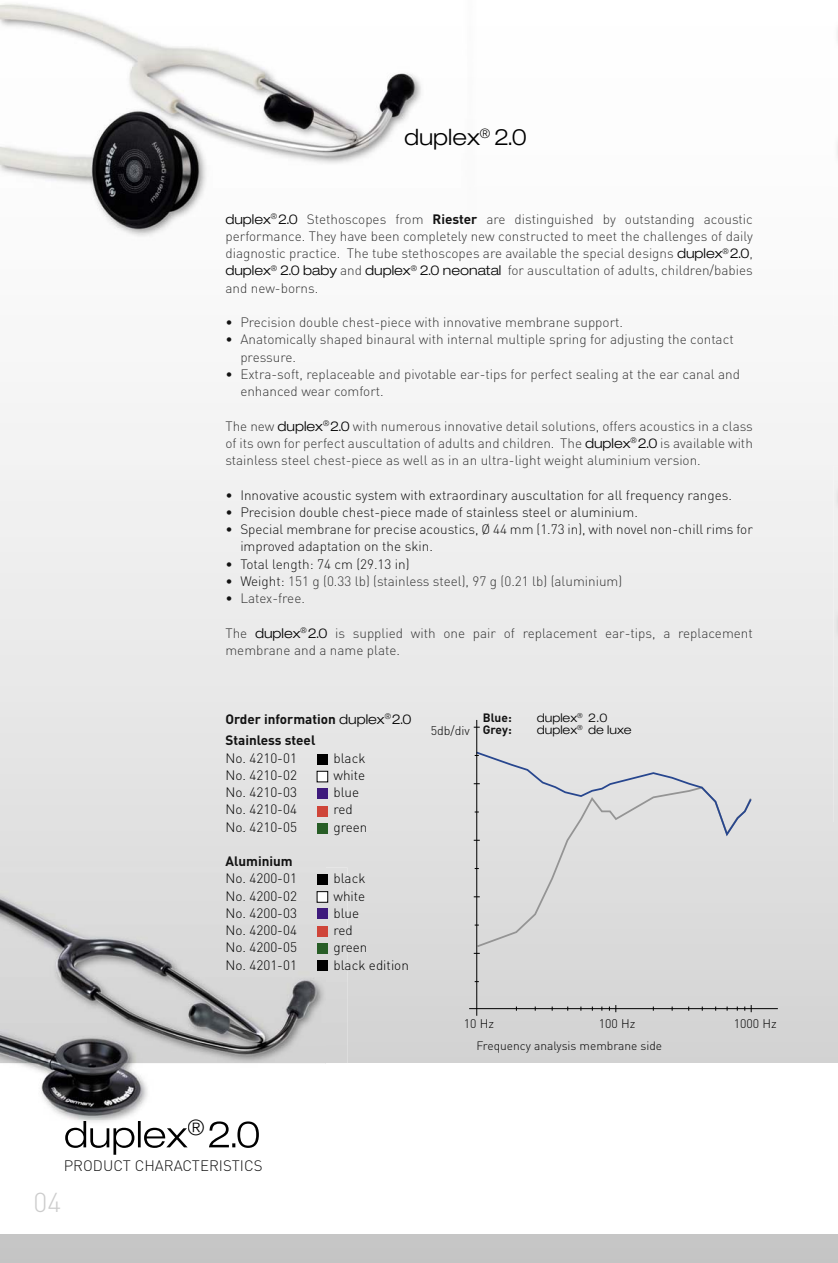
<style>
.page{position:relative;width:838px;height:1263px;background:#fff}
.page>*{position:absolute;margin:0;border:0;box-sizing:border-box;transform-origin:0 0}
.t1{font:300 27px "FFDIN";color:#ccc}
.t2{font:300 expanded 22.5px "Helvetica Neue";color:#000}
.t3{font:300 15px "FFDIN";color:#121212}
.t4{font:300 13.5px/17.2px "FFDIN";color:#363636}
.t5{font:300 13.5px/17.2px "FFDIN";color:#121212}
.t6{font:300 13.5px "FFDIN";color:#000}
.t7{font:700 13.5px/21.5px "FFDIN";color:#121212}
.t8{font:300 12.45px "FFDIN";color:#000}
.t9{font:300 12px "FFDIN";color:#000}
.t10{font:300 expanded 12px "Helvetica Neue";color:#000}
.t11{font:700 12px "FFDIN";color:#121212}
.s1{font-family:"Helvetica Neue";font-stretch:expanded;color:#000}
.s2{font-weight:700;color:#121212}
.s3{color:#121212}
.s4{font-family:"Helvetica Neue";font-weight:300;font-stretch:expanded;color:#000}
</style>
<div class="page">
<img style="left:0;top:403px;width:838px;height:860px">
<div style="left:0;top:1063px;width:838px;height:170px;background:#fff"></div>
<img style="left:0;top:3px;width:421px;height:234px">
<img style="left:837px;top:30px;width:1px;height:128px">
<img style="left:833px;top:466px;width:5px;height:356px">
<div style="left:0;top:867px;width:347px;height:196px;background:#d9d9d9"></div>
<img style="left:65px;top:1125px;width:123px;height:30px">
<img style="left:209px;top:1125px;width:50px;height:23px">
<img style="left:0;top:868px;width:326px;height:253px">
<img style="left:83px;top:1121px;width:58px;height:4px">
<img style="left:211px;top:1121px;width:45px;height:4px">
<div style="left:317px;top:771px;width:11px;height:11px;background:#fff"></div>
<div style="left:317px;top:771px;width:11px;height:11px;border:1px solid #000"></div>
<div style="left:317px;top:788px;width:10px;height:11px;background:#3e1a7c"></div>
<div style="left:317px;top:754px;width:10px;height:10px;background:#000"></div>
<div style="left:317px;top:823px;width:10px;height:11px;background:#275d26"></div>
<div style="left:317px;top:806px;width:10px;height:10px;background:#cf4539"></div>
<div style="left:317px;top:892px;width:11px;height:10px;background:#fff"></div>
<div style="left:317px;top:891px;width:11px;height:11px;border:1px solid #000"></div>
<div style="left:317px;top:908px;width:10px;height:11px;background:#3e1a7c"></div>
<div style="left:317px;top:874px;width:10px;height:11px;background:#000"></div>
<div style="left:317px;top:943px;width:10px;height:10px;background:#275d26"></div>
<div style="left:317px;top:926px;width:10px;height:10px;background:#cf4539"></div>
<div style="left:317px;top:960px;width:10px;height:11px;background:#000"></div>
<div style="left:475px;top:841px;width:278px;height:107px;background:#ddd"></div>
<hr style="left:476px;top:720px;width:1px;height:296px;background:#000">
<hr style="left:469px;top:1008px;width:309px;height:1px;background:#000">
<svg style="left:609px;top:1005px;width:7px;height:7px"></svg>
<svg style="left:744px;top:1005px;width:7px;height:7px"></svg>
<div style="left:474px;top:750px;width:279px;height:91px;background:#e2e2e2"></div>
<h2 class="t2" style="left:404px;top:129px;width:124px">duplex<sup>®</sup> 2.0</h2>
<p class="t4" style="left:225px;top:212px;width:529px;text-align:justify"><span class="s1">duplex</span><sup>®</sup><span class="s1">2.0</span> Stethoscopes from <span class="s2">Riester</span> are distinguished by outstanding acoustic performance. They have been completely new constructed to meet the challenges of daily diagnostic practice. The tube stethoscopes are available the special designs <span class="s1">duplex</span><sup>®</sup><span class="s1">2.0</span>, <span class="s1">duplex</span><sup>®</sup> <span class="s1">2.0 baby</span> and <span class="s1">duplex</span><sup>®</sup> <span class="s1">2.0 neonatal</span> for auscultation of adults, children/babies and new-borns.</p>
<p class="t4" style="left:225px;top:315px;width:399px"><span class="s3">•</span> Precision double chest-piece with innovative membrane support.</p>
<p class="t4" style="left:240px;top:332px;width:495px;text-indent:-15px"><span class="s3">•</span> Anatomically shaped binaural with internal multiple spring for adjusting the contact pressure.</p>
<p class="t4" style="left:240px;top:367px;width:501px;text-indent:-15px"><span class="s3">•</span> Extra-soft, replaceable and pivotable ear-tips for perfect sealing at the ear canal and enhanced wear comfort.</p>
<p class="t4" style="left:225px;top:419px;width:529px;text-align:justify">The new <span class="s1">duplex</span><sup>®</sup><span class="s1">2.0</span> with numerous innovative detail solutions, offers acoustics in a class of its own for perfect auscultation of adults and children. The <span class="s1">duplex</span><sup>®</sup><span class="s1">2.0</span> is available with stainless steel chest-piece as well as in an ultra-light weight aluminium version.</p>
<p class="t5" style="left:225px;top:488px;width:508px">• Innovative acoustic system with extraordinary auscultation for all frequency ranges.</p>
<p class="t5" style="left:225px;top:505px;width:414px">• Precision double chest-piece made of stainless steel or aluminium.</p>
<p class="t5" style="left:240px;top:522px;width:514px;text-indent:-15px">• Special membrane for precise acoustics, Ø 44 mm (1.73 in), with novel non-chill rims for improved adaptation on the skin.</p>
<p class="t5" style="left:225px;top:557px;width:186px">• Total length: 74 cm (29.13 in)</p>
<p class="t4" style="left:225px;top:574px;width:398px"><span class="s3">• Weight:</span> 151 g (0.33 lb) (stainless steel), 97 g (0.21 lb) (aluminium)</p>
<p class="t4" style="left:225px;top:591px;width:81px"><span class="s3">•</span> Latex-free.</p>
<p class="t4" style="left:225px;top:626px;width:529px">The <span class="s1">duplex</span><sup>®</sup><span class="s1">2.0</span> is supplied with one pair of replacement ear-tips, a replacement membrane and a name plate.</p>
<p class="t7" style="left:225px;top:709px;width:187px">Order information <span class="s4">duplex</span><sup>®</sup><span class="s4">2.0<br></span>Stainless steel</p>
<p class="t6" style="left:225px;top:753px;width:73px">No. 4210-01</p>
<p class="t6" style="left:333px;top:753px;width:34px">black</p>
<p class="t6" style="left:225px;top:770px;width:73px">No. 4210-02</p>
<p class="t6" style="left:333px;top:770px;width:33px">white</p>
<p class="t6" style="left:225px;top:787px;width:73px">No. 4210-03</p>
<p class="t6" style="left:333px;top:787px;width:27px">blue</p>
<p class="t6" style="left:225px;top:805px;width:73px">No. 4210-04</p>
<p class="t6" style="left:333px;top:805px;width:21px">red</p>
<p class="t6" style="left:225px;top:822px;width:73px">No. 4210-05</p>
<p class="t6" style="left:333px;top:822px;width:36px">green</p>
<p class="t7" style="left:225px;top:852px;width:69px">Aluminium</p>
<p class="t6" style="left:225px;top:874px;width:73px">No. 4200-01</p>
<p class="t6" style="left:333px;top:874px;width:34px">black</p>
<p class="t6" style="left:225px;top:891px;width:73px">No. 4200-02</p>
<p class="t6" style="left:333px;top:891px;width:33px">white</p>
<p class="t6" style="left:225px;top:908px;width:73px">No. 4200-03</p>
<p class="t6" style="left:333px;top:908px;width:27px">blue</p>
<p class="t6" style="left:225px;top:925px;width:73px">No. 4200-04</p>
<p class="t6" style="left:333px;top:925px;width:21px">red</p>
<p class="t6" style="left:225px;top:943px;width:73px">No. 4200-05</p>
<p class="t6" style="left:333px;top:943px;width:36px">green</p>
<p class="t6" style="left:225px;top:960px;width:73px">No. 4201-01</p>
<p class="t6" style="left:333px;top:960px;width:77px">black edition</p>
<p class="t8" style="left:431px;top:726px;width:41px">5db/div</p>
<p class="t11" style="left:483px;top:713px;width:30px">Blue:</p>
<p class="t10" style="left:537px;top:713px;width:72px">duplex<sup>®</sup> 2.0</p>
<p class="t11" style="left:483px;top:725px;width:30px">Grey:</p>
<p class="t10" style="left:537px;top:725px;width:96px">duplex<sup>®</sup> de luxe</p>
<p class="t8" style="left:464px;top:1019px;width:32px">10 Hz</p>
<p class="t8" style="left:599px;top:1019px;width:38px">100 Hz</p>
<p class="t8" style="left:734px;top:1019px;width:44px">1000 Hz</p>
<p class="t9" style="left:476px;top:1042px;width:187px">Frequency analysis membrane side</p>
<p class="t3" style="left:64px;top:1160px;width:200px">PRODUCT CHARACTERISTICS</p>
<h1 class="t1" style="left:33px;top:1193px;width:29px">04</h1>
</div>
